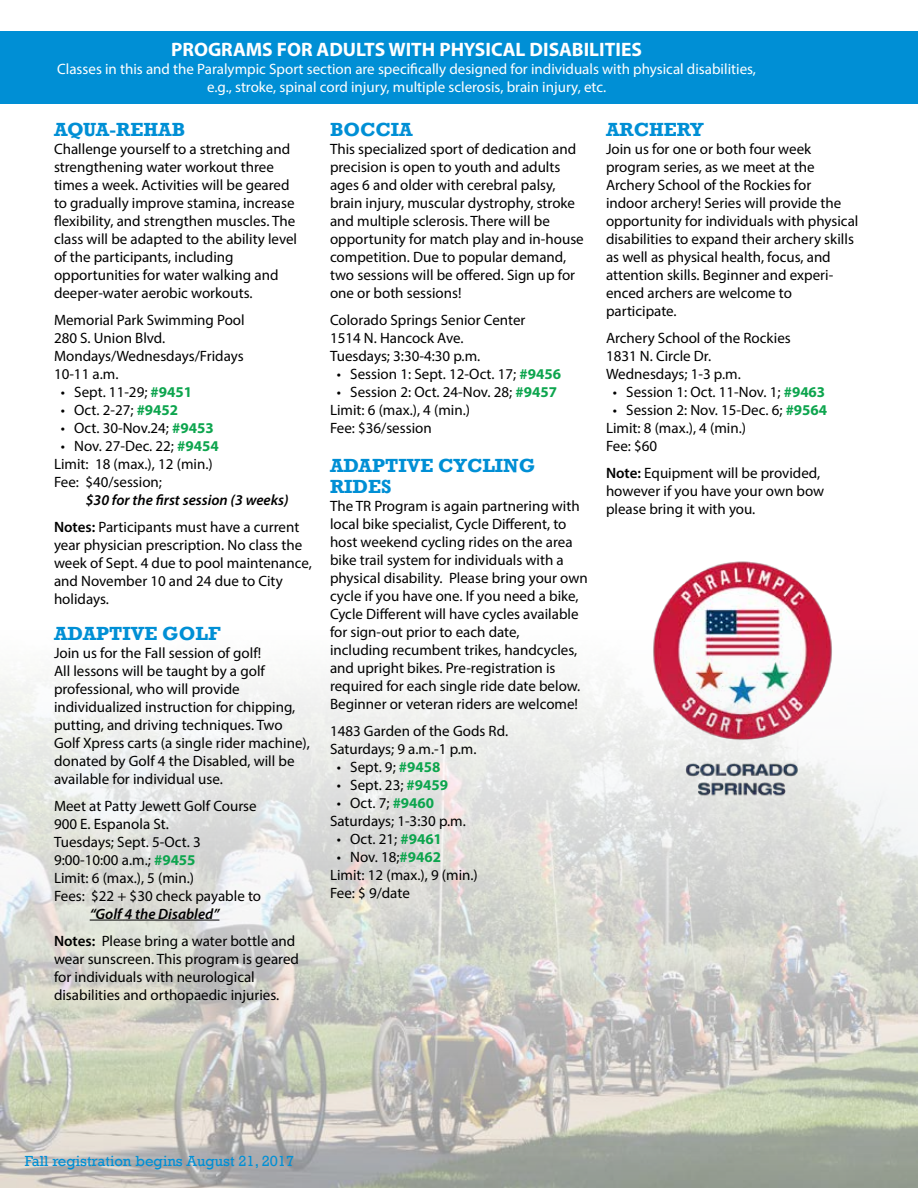
<style>
.page{position:relative;width:918px;height:1188px;background:#fff}
.page>*{position:absolute;margin:0;border:0;box-sizing:border-box;transform-origin:0 0}
.t1{font:700 19.5px/21px "Rockwell";color:#008fd5}
.t2{font:700 19.5px "Myriad Pro";color:#fff}
.t3{font:15px/18px "Myriad Pro";color:#000}
.t4{font:15px/18px "Myriad Pro";color:#fff;text-align:center}
.t5{font:italic 600 15px/27px "Myriad Pro";color:#000}
.t6{font:15px "Rockwell";color:#008fd5}
.s1{font-weight:700;color:#0da54e}
.s2{font-style:normal}
.s3{font-weight:400;font-style:normal}
.s4{font-weight:600;font-style:italic}
.s5{font-weight:600}
</style>
<div class="page">
<img style="left:656px;top:561px;width:173px;height:66px">
<img style="left:0;top:627px;width:918px;height:561px">
<div style="left:0;top:31px;width:918px;height:73px;background:#008fd5"></div>
<hr style="left:90px;top:920px;width:129px;height:1px;background:#000">
<h1 class="t2" style="left:171px;top:36px;width:472px">PROGRAMS FOR ADULTS WITH PHYSICAL DISABILITIES</h1>
<p class="t4" style="left:57px;top:59px;width:700px">Classes in this and the Paralympic Sport section are specifically designed for individuals with physical disabilities, e.g., stroke, spinal cord injury, multiple sclerosis, brain injury, etc.</p>
<h1 class="t1" style="left:54px;top:119px;width:133px">AQUA-REHAB</h1>
<p class="t3" style="left:54px;top:139px;width:245px">Challenge yourself to a stretching and strengthening water workout three times a week. Activities will be geared to gradually improve stamina, increase flexibility, and strengthen muscles. The class will be adapted to the ability level of the participants, including opportunities for water walking and deeper-water aerobic workouts.</p>
<p class="t3" style="left:54px;top:310px;width:192px">Memorial Park Swimming Pool<br>280 S. Union Blvd.<br>Mondays/Wednesdays/Fridays<br>10-11 a.m.</p>
<p class="t3" style="left:61px;top:382px;width:133px">• Sept. 11-29; <span class="s1">#9451</span></p>
<p class="t3" style="left:61px;top:400px;width:119px">• Oct. 2-27; <span class="s1">#9452</span></p>
<p class="t3" style="left:61px;top:418px;width:154px">• Oct. 30-Nov.24; <span class="s1">#9453</span></p>
<p class="t3" style="left:54px;top:436px;width:166px;text-indent:7px">• Nov. 27-Dec. 22; <span class="s1">#9454<br></span>Limit: 18 (max.), 12 (min.)<br>Fee: $40/session;</p>
<p class="t5" style="left:54px;top:486px;width:247px;text-indent:32px">$30 for the first session (3 weeks)<br><span class="s2">Notes:</span> <span class="s3">Participants must have a current</span></p>
<p class="t3" style="left:54px;top:535px;width:259px">year physician prescription. No class the week of Sept. 4 due to pool maintenance, and November 10 and 24 due to City holidays.</p>
<h1 class="t1" style="left:54px;top:623px;width:168px">ADAPTIVE GOLF</h1>
<p class="t3" style="left:54px;top:643px;width:257px">Join us for the Fall session of golf!<br>All lessons will be taught by a golf professional, who will provide individualized instruction for chipping, putting, and driving techniques. Two Golf Xpress carts (a single rider machine), donated by Golf 4 the Disabled, will be available for individual use.</p>
<p class="t3" style="left:54px;top:796px;width:209px">Meet at Patty Jewett Golf Course<br>900 E. Espanola St.<br>Tuesdays; Sept. 5-Oct. 3<br>9:00-10:00 a.m.; <span class="s1">#9455<br></span>Limit: 6 (max.), 5 (min.)<br>Fees: $22 + $30 check payable to</p>
<p class="t3" style="left:54px;top:900px;width:243px;line-height:27px;text-indent:36px"><span class="s4">“Golf 4 the Disabled”<br></span><span class="s5">Notes:</span> Please bring a water bottle and</p>
<p class="t3" style="left:54px;top:949px;width:247px">wear sunscreen. This program is geared for individuals with neurological disabilities and orthopaedic injuries.</p>
<h1 class="t1" style="left:330px;top:119px;width:84px">BOCCIA</h1>
<p class="t3" style="left:330px;top:139px;width:255px">This specialized sport of dedication and precision is open to youth and adults ages 6 and older with cerebral palsy, brain injury, muscular dystrophy, stroke and multiple sclerosis. There will be opportunity for match play and in-house competition. Due to popular demand, two sessions will be offered. Sign up for one or both sessions!</p>
<p class="t3" style="left:330px;top:310px;width:197px">Colorado Springs Senior Center<br>1514 N. Hancock Ave.<br>Tuesdays; 3:30-4:30 p.m.</p>
<p class="t3" style="left:337px;top:364px;width:226px">• Session 1: Sept. 12-Oct. 17; <span class="s1">#9456</span></p>
<p class="t3" style="left:330px;top:382px;width:229px;text-indent:7px">• Session 2: Oct. 24-Nov. 28; <span class="s1">#9457<br></span>Limit: 6 (max.), 4 (min.)<br>Fee: $36/session</p>
<h1 class="t1" style="left:330px;top:455px;width:207px">ADAPTIVE CYCLING<br>RIDES</h1>
<p class="t3" style="left:330px;top:496px;width:259px">The TR Program is again partnering with local bike specialist, Cycle Different, to host weekend cycling rides on the area bike trail system for individuals with a physical disability. Please bring your own cycle if you have one. If you need a bike, Cycle Different will have cycles available for sign-out prior to each date,<br>including recumbent trikes, handcycles, and upright bikes. Pre-registration is required for each single ride date below.<br>Beginner or veteran riders are welcome!</p>
<p class="t3" style="left:330px;top:721px;width:180px">1483 Garden of the Gods Rd.<br>Saturdays; 9 a.m.-1 p.m.</p>
<p class="t3" style="left:337px;top:757px;width:105px">• Sept. 9; <span class="s1">#9458</span></p>
<p class="t3" style="left:337px;top:775px;width:113px">• Sept. 23; <span class="s1">#9459</span></p>
<p class="t3" style="left:330px;top:793px;width:137px;text-indent:7px">• Oct. 7; <span class="s1">#9460<br></span>Saturdays; 1-3:30 p.m.</p>
<p class="t3" style="left:337px;top:829px;width:107px">• Oct. 21; <span class="s1">#9461</span></p>
<p class="t3" style="left:330px;top:847px;width:149px;text-indent:7px">• Nov. 18;<span class="s1">#9462<br></span>Limit: 12 (max.), 9 (min.)<br>Fee: $ 9/date</p>
<h1 class="t1" style="left:606px;top:119px;width:99px">ARCHERY</h1>
<p class="t3" style="left:606px;top:139px;width:254px">Join us for one or both four week program series, as we meet at the Archery School of the Rockies for<br>indoor archery! Series will provide the opportunity for individuals with physical disabilities to expand their archery skills as well as physical health, focus, and attention skills. Beginner and experi&shy;enced archers are welcome to participate.</p>
<p class="t3" style="left:606px;top:328px;width:186px">Archery School of the Rockies<br>1831 N. Circle Dr.<br>Wednesdays; 1-3 p.m.</p>
<p class="t3" style="left:613px;top:382px;width:214px">• Session 1: Oct. 11-Nov. 1; <span class="s1">#9463</span></p>
<p class="t3" style="left:606px;top:400px;width:223px;text-indent:7px">• Session 2: Nov. 15-Dec. 6; <span class="s1">#9564<br></span>Limit: 8 (max.), 4 (min.)<br>Fee: $60</p>
<p class="t3" style="left:606px;top:463px;width:220px"><span class="s5">Note:</span> Equipment will be provided, however if you have your own bow please bring it with you.</p>
<p class="t6" style="left:25px;top:1152px;width:271px">Fall registration begins August 21, 2017</p>
</div>
